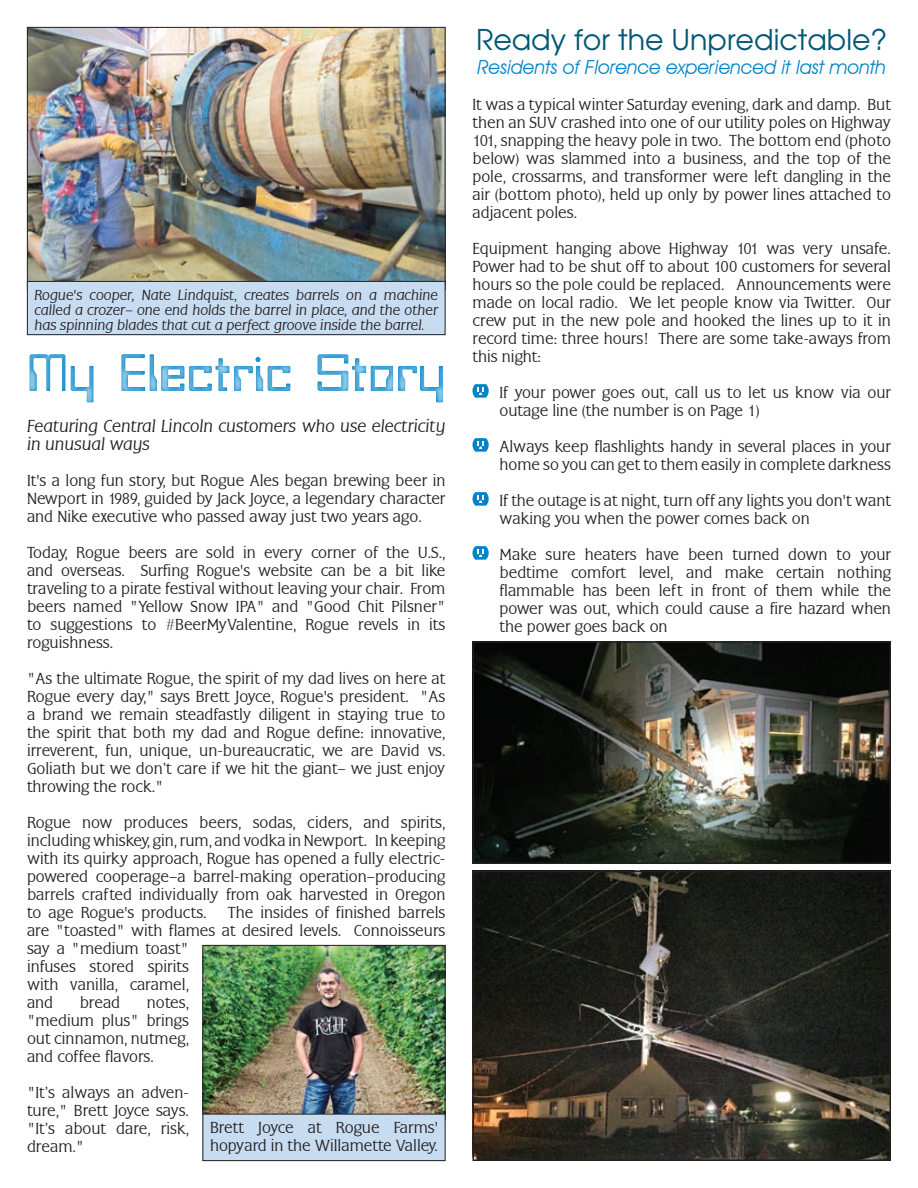
<style>
.page{position:relative;width:918px;height:1188px;background:#fff}
.page>*{position:absolute;margin:0;border:0;box-sizing:border-box;transform-origin:0 0}
.t1{font:52.5px "bitwise";color:#0084c9}
.t2{font:28.5px "Avant Garde";color:#025875}
.t3{font:italic 19.5px "Avant Garde IT Cby BT";color:#0084c9}
.t4{font:18px/18px "Flare Light Gothic ITALIC";color:#231f20}
.t5{font:16.5px/18px "Flare Light Gothic";color:#231f20;text-align:justify}
.t6{font:15px/15px "Flare Light Gothic ITALIC";color:#231f20;text-align:justify}
</style>
<div class="page">
<img style="left:29px;top:29px;width:415px;height:252px">
<svg style="left:473px;top:384px;width:16px;height:14px"></svg>
<svg style="left:473px;top:438px;width:16px;height:14px"></svg>
<svg style="left:473px;top:492px;width:16px;height:14px"></svg>
<svg style="left:473px;top:546px;width:16px;height:14px"></svg>
<img style="left:475px;top:644px;width:413px;height:217px">
<div style="left:472px;top:641px;width:419px;height:223px;border:2px solid #231f20"></div>
<div style="left:27px;top:281px;width:418px;height:54px;background:#c7dcf1"></div>
<div style="left:27px;top:281px;width:419px;height:54px;border:1px solid #231f20"></div>
<img style="left:475px;top:874px;width:413px;height:284px">
<div style="left:472px;top:871px;width:419px;height:290px;border:2px solid #231f20"></div>
<img style="left:204px;top:947px;width:240px;height:167px">
<div style="left:202px;top:945px;width:244px;height:175px;border:1px solid #231f20"></div>
<div style="left:203px;top:1114px;width:242px;height:47px;background:#c7dcf1"></div>
<div style="left:202px;top:1114px;width:244px;height:47px;border:1px solid #231f20"></div>
<p class="t6" style="left:34px;top:287px;width:405px">Rogue's cooper, Nate Lindquist, creates barrels on a machine called a crozer– one end holds the barrel in place, and the other has spinning blades that cut a perfect groove inside the barrel.</p>
<h1 class="t1" style="left:27px;top:351px;width:420px">My Electric Story</h1>
<p class="t4" style="left:27px;top:417px;width:420px">Featuring Central Lincoln customers who use electricity in unusual ways</p>
<p class="t5" style="left:27px;top:471px;width:420px">It's a long fun story, but Rogue Ales began brewing beer in Newport in 1989, guided by Jack Joyce, a legendary character and Nike executive who passed away just two years ago.</p>
<p class="t5" style="left:27px;top:543px;width:420px">Today, Rogue beers are sold in every corner of the U.S., and overseas. Surfing Rogue's website can be a bit like traveling to a pirate festival without leaving your chair. From beers named "Yellow Snow IPA" and "Good Chit Pilsner" to suggestions to #BeerMyValentine, Rogue revels in its roguishness.</p>
<p class="t5" style="left:27px;top:669px;width:420px">"As the ultimate Rogue, the spirit of my dad lives on here at Rogue every day," says Brett Joyce, Rogue's president. "As a brand we remain steadfastly diligent in staying true to the spirit that both my dad and Rogue define: innovative, irreverent, fun, unique, un-bureaucratic, we are David vs.<br>Goliath but we don’t care if we hit the giant– we just enjoy throwing the rock."</p>
<p class="t5" style="left:27px;top:813px;width:420px">Rogue now produces beers, sodas, ciders, and spirits, including whiskey, gin, rum, and vodka in Newport. In keeping with its quirky approach, Rogue has opened a fully electric&shy;powered cooperage–a barrel-making operation–producing barrels crafted individually from oak harvested in Oregon to age Rogue's products.</p>
<p class="t5" style="left:27px;top:903px;width:420px;text-align:left;text-indent:201px">The insides of finished barrels are "toasted" with flames at desired levels. Connoisseurs say a "medium toast"<br>infuses stored spirits<br>with vanilla, caramel,<br>and</p>
<p class="t5" style="left:80px;top:993px;width:42px">bread</p>
<p class="t5" style="left:27px;top:993px;width:163px;text-indent:120px">notes, "medium plus" brings out cinnamon, nutmeg, and coffee flavors.</p>
<p class="t5" style="left:27px;top:1083px;width:164px">"It’s always an adven&shy;ture," Brett Joyce says. "It’s about dare, risk, dream."</p>
<p class="t5" style="left:210px;top:1119px;width:229px">Brett Joyce at Rogue Farms' hopyard in the Willamette Valley.</p>
<h2 class="t2" style="left:476px;top:22px;width:413px">Ready for the Unpredictable?</h2>
<p class="t3" style="left:478px;top:55px;width:410px">Residents of Florence experienced it last month</p>
<p class="t5" style="left:472px;top:95px;width:420px">It was a typical winter Saturday evening, dark and damp. But then an SUV crashed into one of our utility poles on Highway 101, snapping the heavy pole in two. The bottom end (photo below) was slammed into a business, and the top of the pole, crossarms, and transformer were left dangling in the air (bottom photo), held up only by power lines attached to adjacent poles.</p>
<p class="t5" style="left:472px;top:239px;width:420px">Equipment hanging above Highway 101 was very unsafe.<br>Power had to be shut off to about 100 customers for several hours so the pole could be replaced. Announcements were made on local radio. We let people know via Twitter. Our crew put in the new pole and hooked the lines up to it in record time: three hours! There are some take-aways from this night:</p>
<p class="t5" style="left:500px;top:383px;width:393px">If your power goes out, call us to let us know via our outage line (the number is on Page 1)</p>
<p class="t5" style="left:500px;top:437px;width:393px">Always keep flashlights handy in several places in your home so you can get to them easily in complete darkness</p>
<p class="t5" style="left:500px;top:491px;width:393px">If the outage is at night, turn off any lights you don't want waking you when the power comes back on</p>
<p class="t5" style="left:500px;top:545px;width:393px">Make sure heaters have been turned down to your bedtime comfort level, and make certain nothing flammable has been left in front of them while the power was out, which could cause a fire hazard when the power goes back on</p>
</div>
